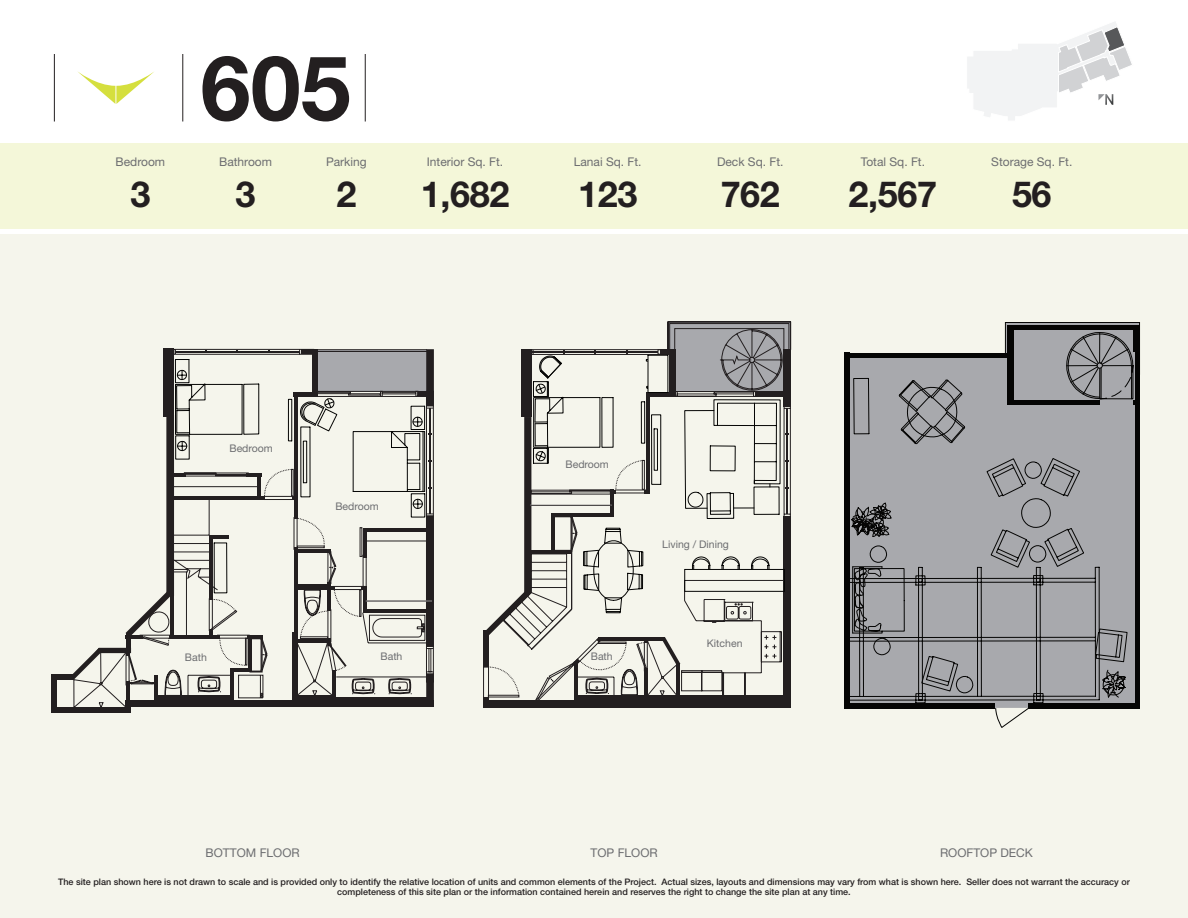
<style>
.page{position:relative;width:1188px;height:918px;background:#fff}
.page>*{position:absolute;margin:0;border:0;box-sizing:border-box;transform-origin:0 0}
.t1{font:700 36px "Helvetica Neue";letter-spacing:-.01em;color:#231f20}
.t2{font:12px "Helvetica Neue";color:#6c6d70}
.t3{font:10.5px "Helvetica Neue";color:#6c6d70}
.t4{font:500 9px/10.8px "Helvetica Neue";color:#231f20;text-align:center}
</style>
<div class="page">
<div style="left:0;top:143px;width:1188px;height:85px;background:#f4f7d9"></div>
<div style="left:0;top:235px;width:1188px;height:683px;background:#f5f5ec"></div>
<svg style="left:78px;top:72px;width:76px;height:32px"></svg>
<hr style="left:54px;top:54px;width:1px;height:68px;background:#231f20">
<hr style="left:365px;top:54px;width:1px;height:68px;background:#231f20">
<hr style="left:182px;top:54px;width:1px;height:68px;background:#231f20">
<svg style="left:967px;top:22px;width:165px;height:98px"></svg>
<svg style="left:202px;top:56px;width:147px;height:66px"></svg>
<div style="left:126px;top:700px;width:308px;height:7px;background:#231f20"></div>
<div style="left:426px;top:673px;width:8px;height:31px;background:#231f20"></div>
<div style="left:163px;top:349px;width:11px;height:68px;background:#231f20"></div>
<hr style="left:335px;top:697px;width:95px;height:4px;background:#231f20">
<svg style="left:174px;top:349px;width:260px;height:324px"></svg>
<hr style="left:175px;top:351px;width:125px;height:2px;background:#231f20">
<hr style="left:317px;top:351px;width:111px;height:1px;background:#231f20">
<hr style="left:317px;top:349px;width:110px;height:1px;background:#231f20">
<div style="left:302px;top:349px;width:12px;height:5px;background:#231f20"></div>
<div style="left:52px;top:676px;width:5px;height:36px;background:#231f20"></div>
<div style="left:52px;top:707px;width:79px;height:5px;background:#231f20"></div>
<div style="left:52px;top:674px;width:22px;height:6px;background:#231f20"></div>
<svg style="left:73px;top:698px;width:262px;height:9px"></svg>
<div style="left:175px;top:359px;width:14px;height:24px;border:1px solid #050504"></div>
<svg style="left:73px;top:370px;width:360px;height:328px"></svg>
<div style="left:483px;top:700px;width:308px;height:8px;background:#231f20"></div>
<svg style="left:484px;top:321px;width:307px;height:379px"></svg>
<div style="left:685px;top:569px;width:100px;height:23px;border:1px solid #050504"></div>
<div style="left:847px;top:352px;width:288px;height:351px;background:#a8a9ad"></div>
<div style="left:844px;top:353px;width:6px;height:356px;background:#050504"></div>
<div style="left:1135px;top:400px;width:5px;height:309px;background:#050504"></div>
<div style="left:1028px;top:703px;width:110px;height:6px;background:#050504"></div>
<hr style="left:848px;top:353px;width:165px;height:4px;background:#050504">
<svg style="left:1004px;top:322px;width:136px;height:82px;background:#818285"></svg>
<svg style="left:850px;top:380px;width:250px;height:348px"></svg>
<svg style="left:853px;top:378px;width:16px;height:56px"></svg>
<svg style="left:899px;top:379px;width:66px;height:65px;background:#8c8d90"></svg>
<svg style="left:851px;top:458px;width:277px;height:237px;background:#9a9b9f"></svg>
<p class="t2" style="left:116px;top:155px;width:51px">Bedroom</p>
<p class="t1" style="left:130px;top:172px;width:22px">3</p>
<p class="t2" style="left:219px;top:155px;width:54px">Bathroom</p>
<p class="t1" style="left:236px;top:172px;width:22px">3</p>
<p class="t2" style="left:326px;top:155px;width:42px">Parking</p>
<p class="t1" style="left:336px;top:172px;width:22px">2</p>
<p class="t2" style="left:427px;top:155px;width:78px">Interior Sq. Ft.</p>
<p class="t1" style="left:421px;top:172px;width:90px">1,682</p>
<p class="t2" style="left:574px;top:155px;width:69px">Lanai Sq. Ft.</p>
<p class="t1" style="left:578px;top:172px;width:61px">123</p>
<p class="t2" style="left:717px;top:155px;width:68px">Deck Sq. Ft.</p>
<p class="t1" style="left:721px;top:172px;width:61px">762</p>
<p class="t2" style="left:861px;top:155px;width:66px">Total Sq. Ft.</p>
<p class="t1" style="left:849px;top:172px;width:90px">2,567</p>
<p class="t1" style="left:1012px;top:172px;width:41px">56</p>
<p class="t2" style="left:991px;top:155px;width:83px">Storage Sq. Ft.</p>
<p class="t3" style="left:229px;top:442px;width:45px">Bedroom</p>
<p class="t3" style="left:335px;top:500px;width:45px">Bedroom</p>
<p class="t3" style="left:566px;top:458px;width:45px">Bedroom</p>
<p class="t3" style="left:185px;top:651px;width:23px">Bath</p>
<p class="t3" style="left:381px;top:650px;width:23px">Bath</p>
<p class="t3" style="left:591px;top:650px;width:23px">Bath</p>
<p class="t3" style="left:662px;top:538px;width:68px">Living / Dining</p>
<p class="t3" style="left:707px;top:637px;width:37px">Kitchen</p>
<p class="t2" style="left:206px;top:845px;width:96px">BOTTOM FLOOR</p>
<p class="t2" style="left:591px;top:845px;width:69px">TOP FLOOR</p>
<p class="t2" style="left:940px;top:845px;width:94px">ROOFTOP DECK</p>
<p class="t4" style="left:58px;top:876px;width:1073px">The site plan shown here is not drawn to scale and is provided only to identify the relative location of units and common elements of the Project. Actual sizes, layouts and dimensions may vary from what is shown here. Seller does not warrant the accuracy or completeness of this site plan or the information contained herein and reserves the right to change the site plan at any time.</p>
</div>
